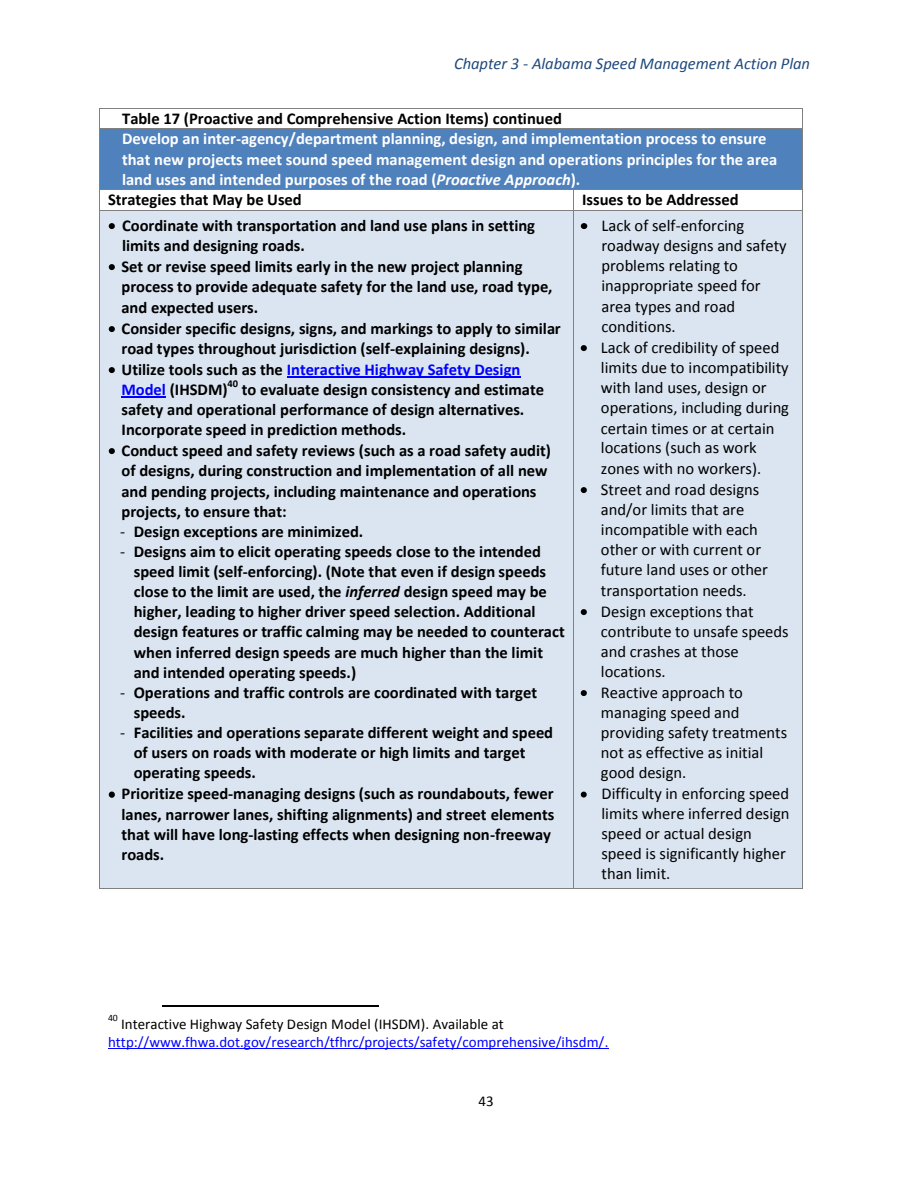
<style>
.page{position:relative;width:918px;height:1188px;background:#fff}
.page>*{position:absolute;margin:0;border:0;box-sizing:border-box;transform-origin:0 0}
.t1{font:700 16.5px/20.1px "Calibri";letter-spacing:-.005em;color:#000}
.t2{font:16.5px/20.1px "Calibri";color:#000}
.t3{font:700 16.5px/20.1px "Calibri";letter-spacing:-.005em;color:#fff}
.t4{font:700 16.5px/20.2px "Calibri";color:#00f}
.t5{font:italic 16.5px "Calibri";color:#1f497d}
.t6{font:15px/18.1px "Calibri";color:#00f}
.t7{font:15px "Calibri";color:#000}
.t8{font:700 10.5px "Calibri";color:#000}
.t9{font:9.75px "Calibri";color:#000}
.s1{font-style:italic}
.s2{color:#000}
.s3{font-weight:400}
</style>
<div class="page">
<hr style="left:100px;top:108px;width:702px;height:1px;background:#808080">
<div style="left:100px;top:129px;width:702px;height:60px;background:#4f81bd"></div>
<hr style="left:100px;top:129px;width:702px;height:1px;background:#808080">
<svg style="left:802px;top:108px;width:1px;height:21px"></svg>
<hr style="left:100px;top:129px;width:1px;height:60px;background:#808080">
<hr style="left:802px;top:129px;width:1px;height:60px;background:#808080">
<hr style="left:100px;top:189px;width:474px;height:1px;background:#808080">
<hr style="left:574px;top:189px;width:228px;height:1px;background:#808080">
<div style="left:100px;top:210px;width:474px;height:678px;background:#dbe5f1"></div>
<img style="left:108px;top:223px;width:7px;height:7px">
<img style="left:108px;top:264px;width:7px;height:7px">
<img style="left:108px;top:326px;width:7px;height:7px">
<img style="left:108px;top:367px;width:7px;height:7px">
<hr style="left:287px;top:376px;width:234px;height:2px;background:#00f">
<hr style="left:122px;top:396px;width:44px;height:2px;background:#00f">
<img style="left:108px;top:448px;width:7px;height:7px">
<img style="left:108px;top:791px;width:7px;height:7px">
<div style="left:574px;top:210px;width:228px;height:678px;background:#dbe5f1"></div>
<img style="left:581px;top:223px;width:7px;height:7px">
<img style="left:581px;top:345px;width:6px;height:7px">
<img style="left:581px;top:487px;width:6px;height:7px">
<img style="left:581px;top:609px;width:6px;height:7px">
<img style="left:581px;top:690px;width:6px;height:7px">
<img style="left:581px;top:791px;width:6px;height:7px">
<hr style="left:100px;top:210px;width:474px;height:1px;background:#808080">
<hr style="left:574px;top:210px;width:228px;height:1px;background:#808080">
<svg style="left:802px;top:189px;width:1px;height:21px"></svg>
<hr style="left:100px;top:210px;width:1px;height:678px;background:#808080">
<hr style="left:100px;top:888px;width:474px;height:1px;background:#808080">
<hr style="left:574px;top:210px;width:1px;height:678px;background:#808080">
<hr style="left:574px;top:888px;width:228px;height:1px;background:#808080">
<hr style="left:802px;top:210px;width:1px;height:678px;background:#808080">
<hr style="left:162px;top:1006px;width:216px;height:1px;background:#000">
<hr style="left:108px;top:1048px;width:501px;height:1px;background:#00f">
<p class="t5" style="left:454px;top:57px;width:358px">Chapter 3 - Alabama Speed Management Action Plan</p>
<p class="t1" style="left:122px;top:110px;width:441px">Table 17 (Proactive and Comprehensive Action Items) continued</p>
<p class="t3" style="left:122px;top:130px;width:657px">Develop an inter-agency/department planning, design, and implementation process to ensure that new projects meet sound speed management design and operations principles for the area land uses and intended purposes of the road (<span class="s1">Proactive Approach</span>).</p>
<p class="t1" style="left:108px;top:191px;width:195px">Strategies that May be Used</p>
<p class="t1" style="left:582px;top:191px;width:158px">Issues to be Addressed</p>
<p class="t1" style="left:122px;top:217px;width:415px">Coordinate with transportation and land use plans in setting limits and designing roads.</p>
<p class="t1" style="left:122px;top:258px;width:433px">Set or revise speed limits early in the new project planning process to provide adequate safety for the land use, road type, and expected users.</p>
<p class="t1" style="left:122px;top:319px;width:441px">Consider specific designs, signs, and markings to apply to similar road types throughout jurisdiction (self-explaining designs).</p>
<p class="t4" style="left:122px;top:361px;width:400px"><span class="s2">Utilize tools such as the</span> Interactive Highway Safety Design<br>Model <span class="s2">(IHSDM)</span></p>
<p class="t2" style="left:601px;top:217px;width:187px">Lack of self-enforcing roadway designs and safety problems relating to inappropriate speed for area types and road conditions.</p>
<p class="t2" style="left:601px;top:339px;width:190px">Lack of credibility of speed limits due to incompatibility with land uses, design or operations, including during certain times or at certain locations (such as work zones with no workers).</p>
<p class="t2" style="left:601px;top:481px;width:169px">Street and road designs and/or limits that are incompatible with each other or with current or future land uses or other transportation needs.</p>
<p class="t2" style="left:601px;top:602px;width:189px">Design exceptions that contribute to unsafe speeds and crashes at those locations.</p>
<p class="t2" style="left:601px;top:684px;width:188px">Reactive approach to managing speed and providing safety treatments not as effective as initial good design.</p>
<p class="t2" style="left:601px;top:784px;width:189px">Difficulty in enforcing speed limits where inferred design speed or actual design speed is significantly higher than limit.</p>
<p class="t8" style="left:228px;top:380px;width:12px">40</p>
<p class="t1" style="left:122px;top:381px;width:424px;text-indent:120px">to evaluate design consistency and estimate safety and operational performance of design alternatives.<br>Incorporate speed in prediction methods.</p>
<p class="t1" style="left:122px;top:442px;width:431px">Conduct speed and safety reviews (such as a road safety audit) of designs, during construction and implementation of all new and pending projects, including maintenance and operations projects, to ensure that:</p>
<p class="t1" style="left:120px;top:523px;width:245px"><span class="s3">-</span> Design exceptions are minimized.</p>
<p class="t1" style="left:134px;top:543px;width:433px;text-indent:-14px"><span class="s3">-</span> Designs aim to elicit operating speeds close to the intended speed limit (self-enforcing). (Note that even if design speeds close to the limit are used, the <span class="s1">inferred</span> design speed may be higher, leading to higher driver speed selection. Additional design features or traffic calming may be needed to counteract when inferred design speeds are much higher than the limit and intended operating speeds.)</p>
<p class="t1" style="left:134px;top:684px;width:405px;text-indent:-14px"><span class="s3">-</span> Operations and traffic controls are coordinated with target speeds.</p>
<p class="t1" style="left:134px;top:724px;width:421px;text-indent:-14px"><span class="s3">-</span> Facilities and operations separate different weight and speed of users on roads with moderate or high limits and target operating speeds.</p>
<p class="t1" style="left:122px;top:785px;width:434px">Prioritize speed-managing designs (such as roundabouts, fewer lanes, narrower lanes, shifting alignments) and street elements that will have long-lasting effects when designing non-freeway roads.</p>
<p class="t9" style="left:108px;top:1014px;width:11px">40</p>
<p class="t6" style="left:108px;top:1016px;width:502px;text-indent:13px"><span class="s2">Interactive Highway Safety Design Model (IHSDM). Available at </span>http://www.fhwa.dot.gov/research/tfhrc/projects/safety/comprehensive/ihsdm/.</p>
<p class="t7" style="left:479px;top:1095px;width:17px">43</p>
</div>
